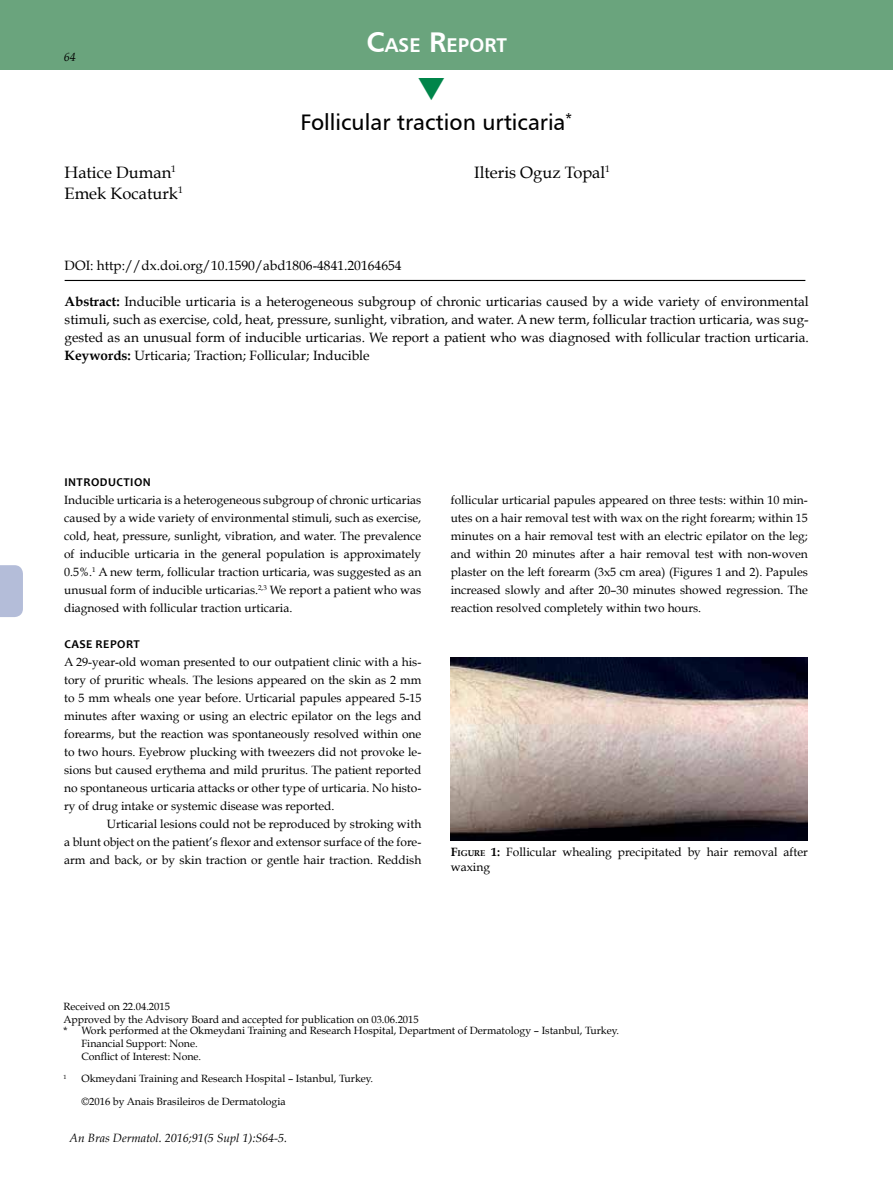
<style>
.page{position:relative;width:893px;height:1191px;background:#fff}
.page>*{position:absolute;margin:0;border:0;box-sizing:border-box;transform-origin:0 0}
.t1{font:22.5px "Humanist 777 BT Roman B";color:#000}
.t2{font:19.95px "Humanist 777 BT Bold B";color:#fff}
.t3{font:16.5px "Book Antiqua";color:#000}
.t4{font:13.5px/18px "Book Antiqua";color:#000;text-align:justify}
.t5{font:12px/18px "Book Antiqua";color:#000;text-align:justify}
.t6{font:italic 12px "Book Antiqua";color:#000}
.t7{font:700 12px "Candara";letter-spacing:.04em;color:#000}
.t8{font:10.5px/12.8px "Book Antiqua";color:#000}
.t9{font:6.15px "Book Antiqua";color:#000}
.s1{font-size:28.5px}
.s2{font-weight:700}
.s3{font-weight:700;font-size:8.4px}
</style>
<div class="page">
<svg style="left:0;top:565px;width:23px;height:52px"></svg>
<div style="left:0;top:0;width:893px;height:70px;background:#6aa47d"></div>
<hr style="left:65px;top:280px;width:740px;height:1px;background:#000">
<img style="left:451px;top:657px;width:357px;height:183px">
<p class="t6" style="left:64px;top:50px;width:13px">64</p>
<h2 class="t2" style="left:366px;top:33px;width:142px"><span class="s1">C</span>ASE <span class="s1">R</span>EPORT</h2>
<h1 class="t1" style="left:300px;top:108px;width:273px">Follicular traction urticaria<sup>*</sup></h1>
<h3 class="t3" style="left:65px;top:162px;width:113px">Hatice Duman<sup>1</sup></h3>
<h3 class="t3" style="left:474px;top:162px;width:137px">Ilteris Oguz Topal<sup>1</sup></h3>
<h3 class="t3" style="left:65px;top:183px;width:120px">Emek Kocaturk<sup>1</sup></h3>
<p class="t4" style="left:65px;top:256px;width:338px">DOI: http://dx.doi.org/10.1590/abd1806-4841.20164654</p>
<p class="t4" style="left:65px;top:292px;width:746px"><span class="s2">Abstract:</span> Inducible urticaria is a heterogeneous subgroup of chronic urticarias caused by a wide variety of environmental stimuli, such as exercise, cold, heat, pressure, sunlight, vibration, and water. A new term, follicular traction urticaria, was sug&shy;gested as an unusual form of inducible urticarias. We report a patient who was diagnosed with follicular traction urticaria.<br><span class="s2">Keywords:</span> Urticaria; Traction; Follicular; Inducible</p>
<p class="t7" style="left:64px;top:475px;width:88px">INTRODUCTION</p>
<p class="t5" style="left:64px;top:491px;width:359px">Inducible urticaria is a heterogeneous subgroup of chronic urticarias caused by a wide variety of environmental stimuli, such as exercise, cold, heat, pressure, sunlight, vibration, and water. The prevalence of inducible urticaria in the general population is approximately 0.5%.<sup>1</sup> A new term, follicular traction urticaria, was suggested as an unusual form of inducible urticarias.<sup>2,3</sup> We report a patient who was diagnosed with follicular traction urticaria.</p>
<p class="t7" style="left:64px;top:637px;width:77px">CASE REPORT</p>
<p class="t5" style="left:64px;top:653px;width:359px">A 29-year-old woman presented to our outpatient clinic with a his&shy;tory of pruritic wheals. The lesions appeared on the skin as 2 mm to 5 mm wheals one year before. Urticarial papules appeared 5-15 minutes after waxing or using an electric epilator on the legs and forearms, but the reaction was spontaneously resolved within one to two hours. Eyebrow plucking with tweezers did not provoke le&shy;sions but caused erythema and mild pruritus. The patient reported no spontaneous urticaria attacks or other type of urticaria. No histo&shy;ry of drug intake or systemic disease was reported.</p>
<p class="t5" style="left:64px;top:815px;width:359px;text-indent:43px">Urticarial lesions could not be reproduced by stroking with a blunt object on the patient’s flexor and extensor surface of the fore&shy;arm and back, or by skin traction or gentle hair traction. Reddish</p>
<p class="t5" style="left:451px;top:491px;width:359px">follicular urticarial papules appeared on three tests: within 10 min&shy;utes on a hair removal test with wax on the right forearm; within 15 minutes on a hair removal test with an electric epilator on the leg; and within 20 minutes after a hair removal test with non-woven plaster on the left forearm (3x5 cm area) (Figures 1 and 2). Papules increased slowly and after 20–30 minutes showed regression. The reaction resolved completely within two hours.</p>
<p class="t5" style="left:451px;top:845px;width:359px;line-height:14.2px"><span class="s2">F</span><span class="s3">IGURE</span> <span class="s2">1:</span> Follicular whealing precipitated by hair removal after waxing</p>
<p class="t8" style="left:63px;top:1000px;width:357px">Received on 22.04.2015<br>Approved by the Advisory Board and accepted for publication on 03.06.2015</p>
<p class="t8" style="left:81px;top:1024px;width:539px;text-indent:-18px">* Work performed at the Okmeydani Training and Research Hospital, Department of Dermatology – Istanbul, Turkey.<br>Financial Support: None.<br>Conflict of Interest: None.</p>
<p class="t9" style="left:63px;top:1072px;width:5px">1</p>
<p class="t8" style="left:81px;top:1067px;width:293px;line-height:22.5px">Okmeydani Training and Research Hospital – Istanbul, Turkey. ©2016 by Anais Brasileiros de Dermatologia</p>
<p class="t6" style="left:70px;top:1130px;width:219px">An Bras Dermatol. 2016;91(5 Supl 1):S64-5.</p>
</div>
